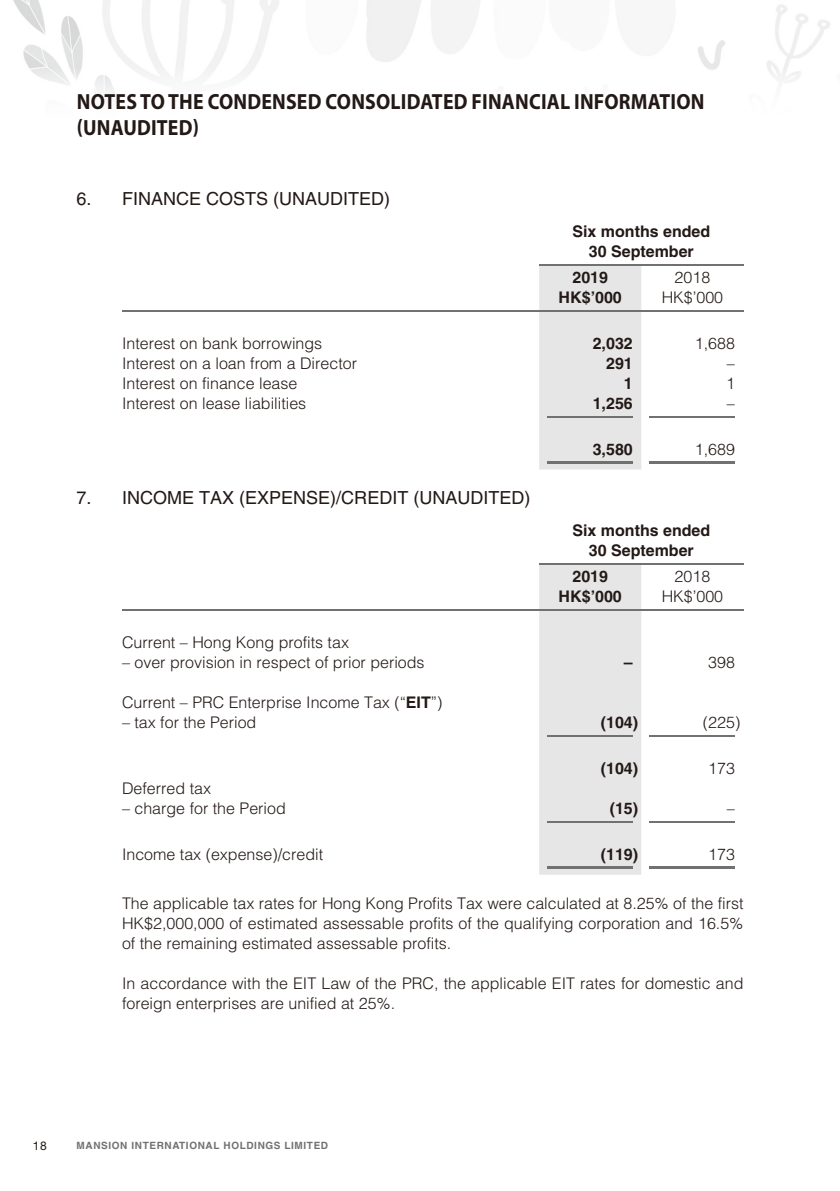
<style>
.page{position:relative;width:840px;height:1191px;background:#fff}
.page>*{position:absolute;margin:0;border:0;box-sizing:border-box;transform-origin:0 0}
.t1{font:700 22px/26px "Myriad Pro";letter-spacing:.01em;color:#231916;scale:.9 1}
.t2{font:18px "Helvetica LT Std";color:#231916}
.t3{font:300 16px/20px "Helvetica LT Std";color:#231916;text-align:justify}
.t4{font:700 16px/20px "Helvetica LT Std";color:#231916;text-align:center}
.t5{font:12px "Helvetica LT Std Fractions";color:#231916}
.t6{font:700 10px "Helvetica LT Std";letter-spacing:.06em;color:#717171}
.s1{font-weight:700}
</style>
<div class="page">
<img style="left:13px;top:0;width:818px;height:96px">
<div style="left:539px;top:265px;width:102px;height:204px;background:#e6e6e7"></div>
<hr style="left:539px;top:264px;width:204px;height:1px;background:#717171">
<hr style="left:122px;top:310px;width:417px;height:1px;background:#717171">
<hr style="left:539px;top:310px;width:102px;height:1px;background:#717171">
<hr style="left:641px;top:310px;width:102px;height:1px;background:#717171">
<hr style="left:547px;top:416px;width:85px;height:1px;background:#717171">
<hr style="left:649px;top:416px;width:85px;height:1px;background:#717171">
<hr style="left:547px;top:461px;width:85px;height:1px;background:#717171">
<hr style="left:547px;top:463px;width:85px;height:1px;background:#717171">
<hr style="left:649px;top:461px;width:85px;height:1px;background:#717171">
<hr style="left:649px;top:463px;width:85px;height:1px;background:#717171">
<div style="left:539px;top:564px;width:102px;height:310px;background:#e6e6e7"></div>
<hr style="left:539px;top:563px;width:204px;height:1px;background:#717171">
<hr style="left:122px;top:609px;width:417px;height:1px;background:#717171">
<hr style="left:539px;top:609px;width:102px;height:1px;background:#717171">
<hr style="left:641px;top:609px;width:102px;height:1px;background:#717171">
<hr style="left:547px;top:735px;width:85px;height:1px;background:#717171">
<hr style="left:649px;top:735px;width:85px;height:1px;background:#717171">
<hr style="left:547px;top:821px;width:85px;height:1px;background:#717171">
<hr style="left:649px;top:821px;width:85px;height:1px;background:#717171">
<hr style="left:547px;top:866px;width:85px;height:1px;background:#717171">
<hr style="left:547px;top:868px;width:85px;height:1px;background:#717171">
<hr style="left:649px;top:866px;width:85px;height:1px;background:#717171">
<hr style="left:649px;top:868px;width:85px;height:1px;background:#717171">
<h1 class="t1" style="left:77px;top:91px;width:698px">NOTES TO THE CONDENSED CONSOLIDATED FINANCIAL INFORMATION (UNAUDITED)</h1>
<p class="t2" style="left:77px;top:192px;width:315px">6. FINANCE COSTS (UNAUDITED)</p>
<p class="t4" style="left:572px;top:223px;width:139px">Six months ended<br>30 September</p>
<p class="t4" style="left:572px;top:269px;width:37px">2019</p>
<p class="t3" style="left:674px;top:269px;width:37px">2018</p>
<p class="t4" style="left:558px;top:289px;width:65px">HK$’000</p>
<p class="t3" style="left:661px;top:289px;width:63px">HK$’000</p>
<p class="t3" style="left:122px;top:335px;width:202px">Interest on bank borrowings</p>
<p class="t4" style="left:592px;top:335px;width:42px">2,032</p>
<p class="t3" style="left:694px;top:335px;width:42px">1,688</p>
<p class="t3" style="left:122px;top:355px;width:236px">Interest on a loan from a Director</p>
<p class="t4" style="left:605px;top:355px;width:28px">291</p>
<p class="t3" style="left:726px;top:355px;width:9px">–</p>
<p class="t3" style="left:122px;top:375px;width:177px">Interest on finance lease</p>
<p class="t4" style="left:623px;top:375px;width:10px">1</p>
<p class="t3" style="left:725px;top:375px;width:10px">1</p>
<p class="t3" style="left:122px;top:395px;width:186px">Interest on lease liabilities</p>
<p class="t4" style="left:592px;top:395px;width:42px">1,256</p>
<p class="t3" style="left:726px;top:395px;width:9px">–</p>
<p class="t4" style="left:592px;top:441px;width:42px">3,580</p>
<p class="t3" style="left:694px;top:441px;width:42px">1,689</p>
<p class="t2" style="left:77px;top:491px;width:455px">7. INCOME TAX (EXPENSE)/CREDIT (UNAUDITED)</p>
<p class="t4" style="left:572px;top:522px;width:139px">Six months ended<br>30 September</p>
<p class="t4" style="left:572px;top:568px;width:37px">2019</p>
<p class="t3" style="left:674px;top:568px;width:37px">2018</p>
<p class="t4" style="left:558px;top:588px;width:65px">HK$’000</p>
<p class="t3" style="left:661px;top:588px;width:63px">HK$’000</p>
<p class="t3" style="left:122px;top:634px;width:228px">Current – Hong Kong profits tax</p>
<p class="t3" style="left:122px;top:654px;width:304px">– over provision in respect of prior periods</p>
<p class="t4" style="left:623px;top:654px;width:10px">–</p>
<p class="t3" style="left:707px;top:654px;width:28px">398</p>
<p class="t3" style="left:122px;top:694px;width:322px">Current – PRC Enterprise Income Tax (“<span class="s1">EIT</span>”)</p>
<p class="t3" style="left:122px;top:714px;width:136px">– tax for the Period</p>
<p class="t4" style="left:600px;top:714px;width:39px">(104)</p>
<p class="t3" style="left:702px;top:714px;width:39px">(225)</p>
<p class="t4" style="left:600px;top:760px;width:39px">(104)</p>
<p class="t3" style="left:707px;top:760px;width:28px">173</p>
<p class="t3" style="left:122px;top:780px;width:90px">Deferred tax</p>
<p class="t3" style="left:122px;top:800px;width:165px">– charge for the Period</p>
<p class="t4" style="left:609px;top:800px;width:30px">(15)</p>
<p class="t3" style="left:726px;top:800px;width:9px">–</p>
<p class="t3" style="left:122px;top:846px;width:202px">Income tax (expense)/credit</p>
<p class="t4" style="left:600px;top:846px;width:39px">(119)</p>
<p class="t3" style="left:707px;top:846px;width:28px">173</p>
<p class="t3" style="left:122px;top:895px;width:622px">The applicable tax rates for Hong Kong Profits Tax were calculated at 8.25% of the first HK$2,000,000 of estimated assessable profits of the qualifying corporation and 16.5% of the remaining estimated assessable profits.</p>
<p class="t3" style="left:122px;top:975px;width:622px">In accordance with the EIT Law of the PRC, the applicable EIT rates for domestic and foreign enterprises are unified at 25%.</p>
<p class="t5" style="left:33px;top:1138px;width:16px">18</p>
<p class="t6" style="left:77px;top:1141px;width:253px">MANSION INTERNATIONAL HOLDINGS LIMITED</p>
</div>
